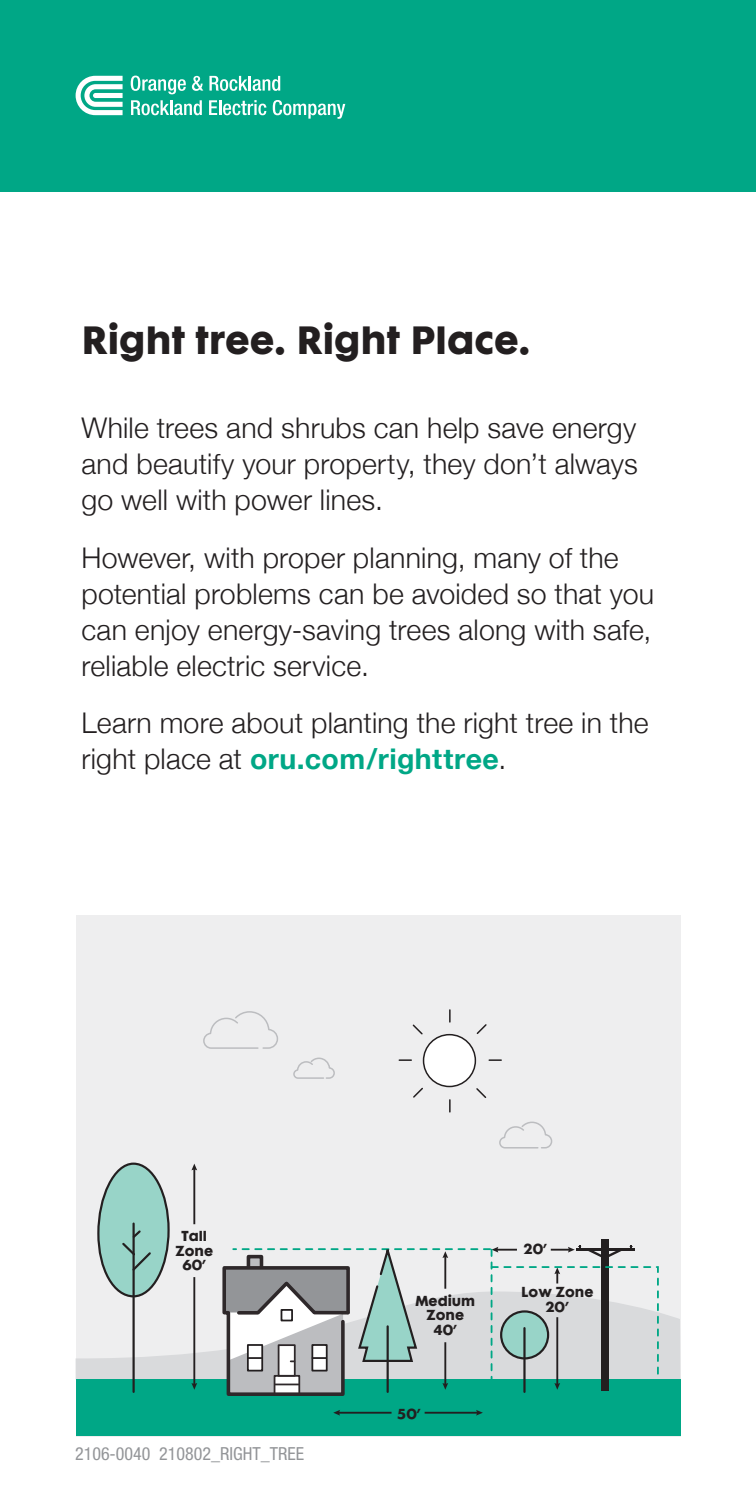
<style>
.page{position:relative;width:756px;height:1512px;background:#fff}
.page>*{position:absolute;margin:0;border:0;box-sizing:border-box;transform-origin:0 0}
.t1{font:36px "Cg Futura Maxi Bd";letter-spacing:.005em;color:#231f20}
.t2{font:300 28.5px/36px "Helvetica Neue";letter-spacing:.01em;color:#231f20}
.t3{font:condensed 18px "Helvetica Neue";color:#939598}
.t4{font:13.2px/14.7px "Cg Futura Maxi Bd";color:#231f20;text-align:center}
.s1{font-weight:700;color:#00a786}
</style>
<div class="page">
<div style="left:76px;top:915px;width:604px;height:521px;background:#eeeeef"></div>
<svg style="left:76px;top:1291px;width:604px;height:89px"></svg>
<div style="left:76px;top:1380px;width:604px;height:56px;background:#00a786"></div>
<div style="left:601px;top:1239px;width:8px;height:152px;background:#231f20"></div>
<svg style="left:191px;top:1277px;width:6px;height:113px"></svg>
<svg style="left:191px;top:1164px;width:6px;height:60px"></svg>
<svg style="left:333px;top:1410px;width:59px;height:6px"></svg>
<svg style="left:425px;top:1410px;width:58px;height:6px"></svg>
<svg style="left:221px;top:1246px;width:439px;height:150px"></svg>
<hr style="left:387px;top:1326px;width:2px;height:66px;background:#231f20">
<div style="left:98px;top:1164px;width:71px;height:132px;background:#98d4c8;border-radius:50%"></div>
<hr style="left:133px;top:1224px;width:2px;height:168px;background:#231f20">
<svg style="left:122px;top:1228px;width:29px;height:45px"></svg>
<div style="left:97px;top:1163px;width:73px;height:134px;border:2px solid #231f20;border-radius:50%"></div>
<div style="left:424px;top:1035px;width:51px;height:52px;background:#fff;border-radius:50%"></div>
<div style="left:423px;top:1034px;width:53px;height:53px;border:2px solid #231f20;border-radius:50%"></div>
<svg style="left:449px;top:1010px;width:2px;height:12px"></svg>
<svg style="left:449px;top:1100px;width:2px;height:12px"></svg>
<svg style="left:489px;top:1059px;width:12px;height:2px"></svg>
<svg style="left:399px;top:1059px;width:12px;height:2px"></svg>
<svg style="left:476px;top:1024px;width:11px;height:10px"></svg>
<svg style="left:413px;top:1087px;width:10px;height:11px"></svg>
<svg style="left:476px;top:1088px;width:11px;height:10px"></svg>
<svg style="left:412px;top:1024px;width:11px;height:11px"></svg>
<svg style="left:203px;top:1011px;width:75px;height:38px"></svg>
<svg style="left:293px;top:1057px;width:42px;height:22px"></svg>
<svg style="left:499px;top:1121px;width:54px;height:28px"></svg>
<div style="left:0;top:0;width:756px;height:191px;background:#00a786"></div>
<svg style="left:76px;top:76px;width:47px;height:39px"></svg>
<svg style="left:131px;top:76px;width:55px;height:18px"></svg>
<svg style="left:192px;top:76px;width:11px;height:15px"></svg>
<svg style="left:209px;top:76px;width:71px;height:15px"></svg>
<svg style="left:131px;top:100px;width:71px;height:15px"></svg>
<svg style="left:209px;top:100px;width:57px;height:15px"></svg>
<svg style="left:273px;top:100px;width:72px;height:19px"></svg>
<p class="t1" style="left:81px;top:317px;width:450px">Right tree. Right Place.</p>
<p class="t2" style="left:81px;top:408px;width:558px;text-align:justify">While trees and shrubs can help save energy and beautify your property, they don’t always go well with power lines.</p>
<p class="t2" style="left:81px;top:538px;width:574px">However, with proper planning, many of the potential problems can be avoided so that you can enjoy energy-saving trees along with safe, reliable electric service.</p>
<p class="t2" style="left:81px;top:703px;width:569px">Learn more about planting the right tree in the right place at <span class="s1">oru.com/righttree</span>.</p>
<p class="t4" style="left:176px;top:1229px;width:39px">Tall<br>Zone<br>60’</p>
<p class="t3" style="left:75px;top:1443px;width:230px">2106-0040 210802_RIGHT_TREE</p>
<p class="t4" style="left:523px;top:1242px;width:25px">20’</p>
<p class="t4" style="left:415px;top:1294px;width:61px">Medium<br>Zone<br>40’</p>
<p class="t4" style="left:521px;top:1285px;width:74px">Low Zone<br>20’</p>
<p class="t4" style="left:398px;top:1407px;width:25px">50’</p>
</div>
